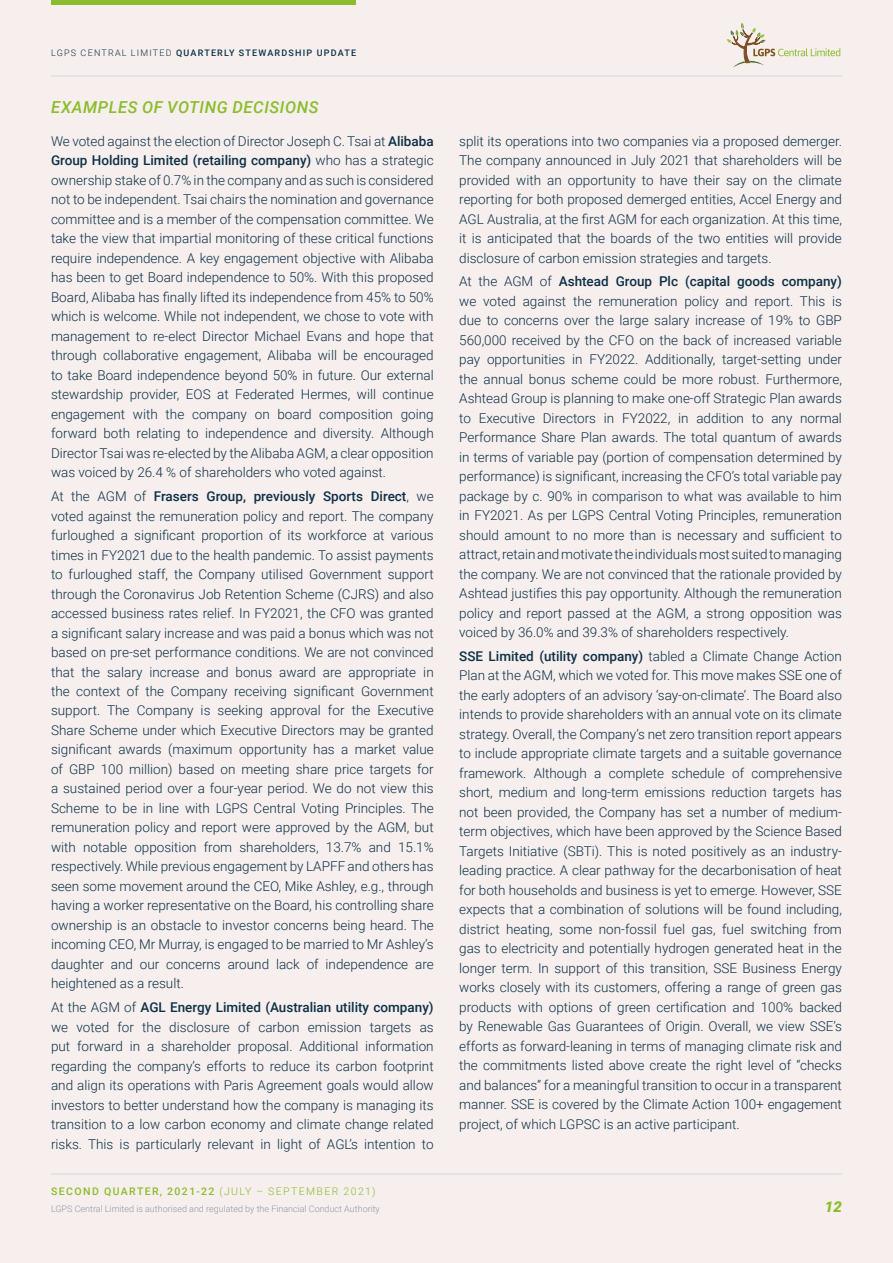
<style>
.page{position:relative;width:893px;height:1263px;background:#f6efed}
.page>*{position:absolute;margin:0;border:0;box-sizing:border-box;transform-origin:0 0}
.t1{font:italic 500 16.5px "Roboto";letter-spacing:.035em;color:#8bbc2b}
.t2{font:italic 900 15px "Roboto";color:#8bbc2b}
.t3{font:300 13.5px/19.5px "Roboto";color:#0d3047;text-align:justify}
.t4{font:500 10.5px "Roboto";letter-spacing:.135em;color:#8bbc2b}
.t5{font:300 9px "Roboto";color:#9196a5}
.t6{font:500 9px "Roboto";letter-spacing:.135em;color:#0d3047}
.s1{font-weight:300}
.s2{font-weight:500}
</style>
<div class="page">
<hr style="left:51px;top:1174px;width:791px;height:1px;background:#d6d7de">
<hr style="left:51px;top:76px;width:791px;height:1px;background:#d6d7de">
<svg style="left:727px;top:23px;width:113px;height:44px"></svg>
<div style="left:51px;top:0;width:305px;height:5px;background:#8bbc2b"></div>
<p class="t6" style="left:51px;top:47px;width:306px"><span class="s1">LGPS CENTRAL LIMITED</span> QUARTERLY STEWARDSHIP UPDATE</p>
<p class="t1" style="left:51px;top:95px;width:269px">EXAMPLES OF VOTING DECISIONS</p>
<p class="t3" style="left:51px;top:131px;width:384px">We voted against the election of Director Joseph C. Tsai at <span class="s2">Alibaba Group Holding Limited (retailing company)</span> who has a strategic ownership stake of 0.7% in the company and as such is considered not to be independent. Tsai chairs the nomination and governance committee and is a member of the compensation committee. We take the view that impartial monitoring of these critical functions require independence. A key engagement objective with Alibaba has been to get Board independence to 50%. With this proposed Board, Alibaba has finally lifted its independence from 45% to 50% which is welcome. While not independent, we chose to vote with management to re-elect Director Michael Evans and hope that through collaborative engagement, Alibaba will be encouraged to take Board independence beyond 50% in future. Our external stewardship provider, EOS at Federated Hermes, will continue engagement with the company on board composition going forward both relating to independence and diversity. Although Director Tsai was re-elected by the Alibaba AGM, a clear opposition was voiced by 26.4 % of shareholders who voted against.</p>
<p class="t3" style="left:51px;top:486px;width:384px">At the AGM of <span class="s2">Frasers Group, previously Sports Direct</span>, we voted against the remuneration policy and report. The company furloughed a significant proportion of its workforce at various times in FY2021 due to the health pandemic. To assist payments to furloughed staff, the Company utilised Government support through the Coronavirus Job Retention Scheme (CJRS) and also accessed business rates relief. In FY2021, the CFO was granted a significant salary increase and was paid a bonus which was not based on pre-set performance conditions. We are not convinced that the salary increase and bonus award are appropriate in the context of the Company receiving significant Government support. The Company is seeking approval for the Executive Share Scheme under which Executive Directors may be granted significant awards (maximum opportunity has a market value of GBP 100 million) based on meeting share price targets for a sustained period over a four-year period. We do not view this Scheme to be in line with LGPS Central Voting Principles. The remuneration policy and report were approved by the AGM, but with notable opposition from shareholders, 13.7% and 15.1% respectively. While previous engagement by LAPFF and others has seen some movement around the CEO, Mike Ashley, e.g., through having a worker representative on the Board, his controlling share ownership is an obstacle to investor concerns being heard. The incoming CEO, Mr Murray, is engaged to be married to Mr Ashley’s daughter and our concerns around lack of independence are heightened as a result.</p>
<p class="t3" style="left:51px;top:997px;width:384px">At the AGM of <span class="s2">AGL Energy Limited (Australian utility company) </span>we voted for the disclosure of carbon emission targets as put forward in a shareholder proposal. Additional information regarding the company’s efforts to reduce its carbon footprint and align its operations with Paris Agreement goals would allow investors to better understand how the company is managing its transition to a low carbon economy and climate change related risks. This is particularly relevant in light of AGL’s intention to</p>
<p class="t4" style="left:51px;top:1184px;width:326px">SECOND QUARTER, 2021-22 <span class="s1">(JULY – SEPTEMBER 2021)</span></p>
<p class="t5" style="left:51px;top:1202px;width:330px">LGPS Central Limited is authorised and regulated by the Financial Conduct Authority</p>
<p class="t3" style="left:459px;top:130px;width:384px">split its operations into two companies via a proposed demerger.<br>The company announced in July 2021 that shareholders will be provided with an opportunity to have their say on the climate reporting for both proposed demerged entities, Accel Energy and AGL Australia, at the first AGM for each organization. At this time, it is anticipated that the boards of the two entities will provide disclosure of carbon emission strategies and targets.</p>
<p class="t3" style="left:459px;top:271px;width:384px">At the AGM of <span class="s2">Ashtead Group Plc (capital goods company) </span>we voted against the remuneration policy and report. This is due to concerns over the large salary increase of 19% to GBP 560,000 received by the CFO on the back of increased variable pay opportunities in FY2022. Additionally, target-setting under the annual bonus scheme could be more robust. Furthermore, Ashtead Group is planning to make one-off Strategic Plan awards to Executive Directors in FY2022, in addition to any normal Performance Share Plan awards. The total quantum of awards in terms of variable pay (portion of compensation determined by performance) is significant, increasing the CFO’s total variable pay package by c. 90% in comparison to what was available to him in FY2021. As per LGPS Central Voting Principles, remuneration should amount to no more than is necessary and sufficient to attract, retain and motivate the individuals most suited to managing the company. We are not convinced that the rationale provided by Ashtead justifies this pay opportunity. Although the remuneration policy and report passed at the AGM, a strong opposition was voiced by 36.0% and 39.3% of shareholders respectively.</p>
<p class="t3" style="left:459px;top:646px;width:384px"><span class="s2">SSE Limited (utility company)</span> tabled a Climate Change Action Plan at the AGM, which we voted for. This move makes SSE one of the early adopters of an advisory ‘say-on-climate’. The Board also intends to provide shareholders with an annual vote on its climate strategy. Overall, the Company’s net zero transition report appears to include appropriate climate targets and a suitable governance framework. Although a complete schedule of comprehensive short, medium and long-term emissions reduction targets has not been provided, the Company has set a number of medium&shy;term objectives, which have been approved by the Science Based Targets Initiative (SBTi). This is noted positively as an industry&shy;leading practice. A clear pathway for the decarbonisation of heat for both households and business is yet to emerge. However, SSE expects that a combination of solutions will be found including, district heating, some non-fossil fuel gas, fuel switching from gas to electricity and potentially hydrogen generated heat in the longer term. In support of this transition, SSE Business Energy works closely with its customers, offering a range of green gas products with options of green certification and 100% backed by Renewable Gas Guarantees of Origin. Overall, we view SSE’s efforts as forward-leaning in terms of managing climate risk and the commitments listed above create the right level of “checks and balances” for a meaningful transition to occur in a transparent manner. SSE is covered by the Climate Action 100+ engagement project, of which LGPSC is an active participant.</p>
<p class="t2" style="left:825px;top:1196px;width:18px">12</p>
</div>
